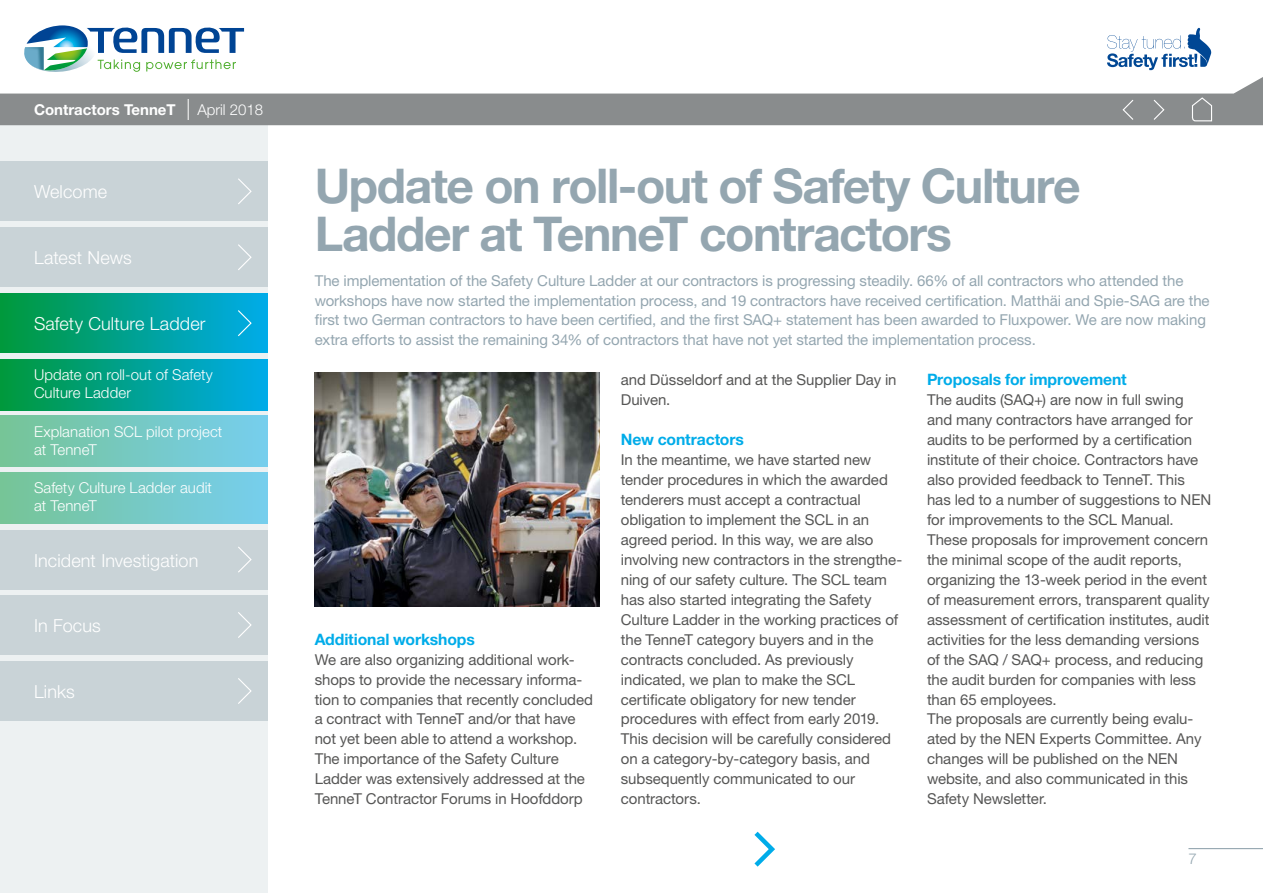
<style>
.page{position:relative;width:1263px;height:893px;background:#fff}
.page>*{position:absolute;margin:0;border:0;box-sizing:border-box;transform-origin:0 0}
.t1{font:700 48px/48px "Helvetica Neue LT";letter-spacing:-.03em;color:#94a6b0}
.t2{font:300 18px "Helvetica Neue LT";letter-spacing:.005em;color:#fff}
.t3{font:700 15.75px "Helvetica Neue LT";letter-spacing:-.01em;color:#00ace9}
.t4{font:15px/20px "Helvetica Neue LT";letter-spacing:-.005em;color:#565655}
.t5{font:15px/20px "Helvetica Neue LT";letter-spacing:-.005em;color:#94a6b0}
.t6{font:300 15px/18px "Helvetica Neue LT";letter-spacing:.005em;color:#fff}
.t7{font:700 15px "Helvetica Neue LT";color:#fff}
.t8{font:300 15px "Helvetica Neue LT";color:#94a6b0}
</style>
<div class="page">
<div style="left:0;top:125px;width:268px;height:768px;background:#edf1f2"></div>
<div style="left:0;top:162px;width:268px;height:59px;background:#c9d3d7"></div>
<svg style="left:238px;top:178px;width:14px;height:26px"></svg>
<div style="left:0;top:227px;width:268px;height:60px;background:#c9d3d7"></div>
<svg style="left:238px;top:244px;width:14px;height:26px"></svg>
<div style="left:0;top:293px;width:268px;height:60px;background:linear-gradient(to right,#00983a,#00abeb)"></div>
<svg style="left:237px;top:309px;width:15px;height:28px"></svg>
<div style="left:0;top:530px;width:268px;height:59px;background:#c9d3d7"></div>
<svg style="left:238px;top:546px;width:14px;height:27px"></svg>
<div style="left:0;top:416px;width:268px;height:51px;background:linear-gradient(to right,#76c496,#76ceee)"></div>
<div style="left:0;top:359px;width:268px;height:51px;background:linear-gradient(to right,#00983a,#00abeb)"></div>
<div style="left:0;top:473px;width:268px;height:51px;background:linear-gradient(to right,#76c496,#76ceee)"></div>
<div style="left:0;top:595px;width:268px;height:60px;background:#c9d3d7"></div>
<div style="left:0;top:661px;width:268px;height:60px;background:#c9d3d7"></div>
<svg style="left:238px;top:612px;width:14px;height:26px"></svg>
<svg style="left:238px;top:678px;width:14px;height:26px"></svg>
<svg style="left:24px;top:25px;width:221px;height:47px"></svg>
<svg style="left:0;top:77px;width:1263px;height:48px;fill:#898c8d"></svg>
<svg style="left:1191px;top:97px;width:22px;height:25px"></svg>
<svg style="left:1122px;top:98px;width:12px;height:23px"></svg>
<svg style="left:1152px;top:98px;width:13px;height:23px"></svg>
<svg style="left:188px;top:99px;width:1px;height:21px"></svg>
<svg style="left:1107px;top:28px;width:104px;height:42px"></svg>
<hr style="left:1188px;top:848px;width:75px;height:1px;background:#94a6b0">
<svg style="left:754px;top:831px;width:21px;height:36px"></svg>
<img style="left:314px;top:373px;width:286px;height:234px">
<p class="t7" style="left:34px;top:101px;width:143px">Contractors TenneT</p>
<p class="t6" style="left:197px;top:101px;width:67px">April 2018</p>
<p class="t2" style="left:34px;top:181px;width:75px">Welcome</p>
<p class="t2" style="left:34px;top:247px;width:99px">Latest News</p>
<p class="t2" style="left:34px;top:313px;width:173px">Safety Culture Ladder</p>
<p class="t6" style="left:34px;top:366px;width:180px">Update on roll-out of Safety<br>Culture Ladder</p>
<p class="t6" style="left:34px;top:423px;width:190px">Explanation SCL pilot project at TenneT</p>
<p class="t6" style="left:34px;top:479px;width:180px">Safety Culture Ladder audit at TenneT</p>
<p class="t2" style="left:34px;top:549px;width:166px">Incident Investigation</p>
<p class="t2" style="left:34px;top:615px;width:68px">In Focus</p>
<p class="t2" style="left:34px;top:680px;width:42px">Links</p>
<h1 class="t1" style="left:315px;top:161px;width:768px">Update on roll-out of Safety Culture<br>Ladder at TenneT contractors</h1>
<p class="t5" style="left:315px;top:270px;width:896px">The implementation of the Safety Culture Ladder at our contractors is progressing steadily. 66% of all contractors who attended the workshops have now started the implementation process, and 19 contractors have received certification. Matthäi and Spie-SAG are the first two German contractors to have been certified, and the first SAQ+ statement has been awarded to Fluxpower. We are now making extra efforts to assist the remaining 34% of contractors that have not yet started the implementation process.</p>
<p class="t3" style="left:315px;top:629px;width:162px">Additional workshops</p>
<p class="t4" style="left:315px;top:649px;width:280px">We are also organizing additional work&shy;shops to provide the necessary informa&shy;tion to companies that recently concluded a contract with TenneT and/or that have not yet been able to attend a workshop.<br>The importance of the Safety Culture Ladder was extensively addressed at the TenneT Contractor Forums in Hoofddorp</p>
<p class="t4" style="left:621px;top:370px;width:277px">and Düsseldorf and at the Supplier Day in<br>Duiven.</p>
<p class="t3" style="left:621px;top:430px;width:125px">New contractors</p>
<p class="t4" style="left:621px;top:450px;width:283px">In the meantime, we have started new tender procedures in which the awarded tenderers must accept a contractual obligation to implement the SCL in an agreed period. In this way, we are also involving new contractors in the strengthe&shy;ning of our safety culture. The SCL team has also started integrating the Safety Culture Ladder in the working practices of the TenneT category buyers and in the contracts concluded. As previously indicated, we plan to make the SCL certificate obligatory for new tender procedures with effect from early 2019.<br>This decision will be carefully considered on a category-by-category basis, and subsequently communicated to our contractors.</p>
<p class="t3" style="left:927px;top:370px;width:201px">Proposals for improvement</p>
<p class="t4" style="left:927px;top:390px;width:286px">The audits (SAQ+) are now in full swing and many contractors have arranged for audits to be performed by a certification institute of their choice. Contractors have also provided feedback to TenneT. This has led to a number of suggestions to NEN for improvements to the SCL Manual.<br>These proposals for improvement concern the minimal scope of the audit reports, organizing the 13-week period in the event of measurement errors, transparent quality assessment of certification institutes, audit activities for the less demanding versions of the SAQ / SAQ+ process, and reducing the audit burden for companies with less than 65 employees.<br>The proposals are currently being evalu&shy;ated by the NEN Experts Committee. Any changes will be published on the NEN website, and also communicated in this Safety Newsletter.</p>
<p class="t8" style="left:1188px;top:850px;width:10px">7</p>
</div>
